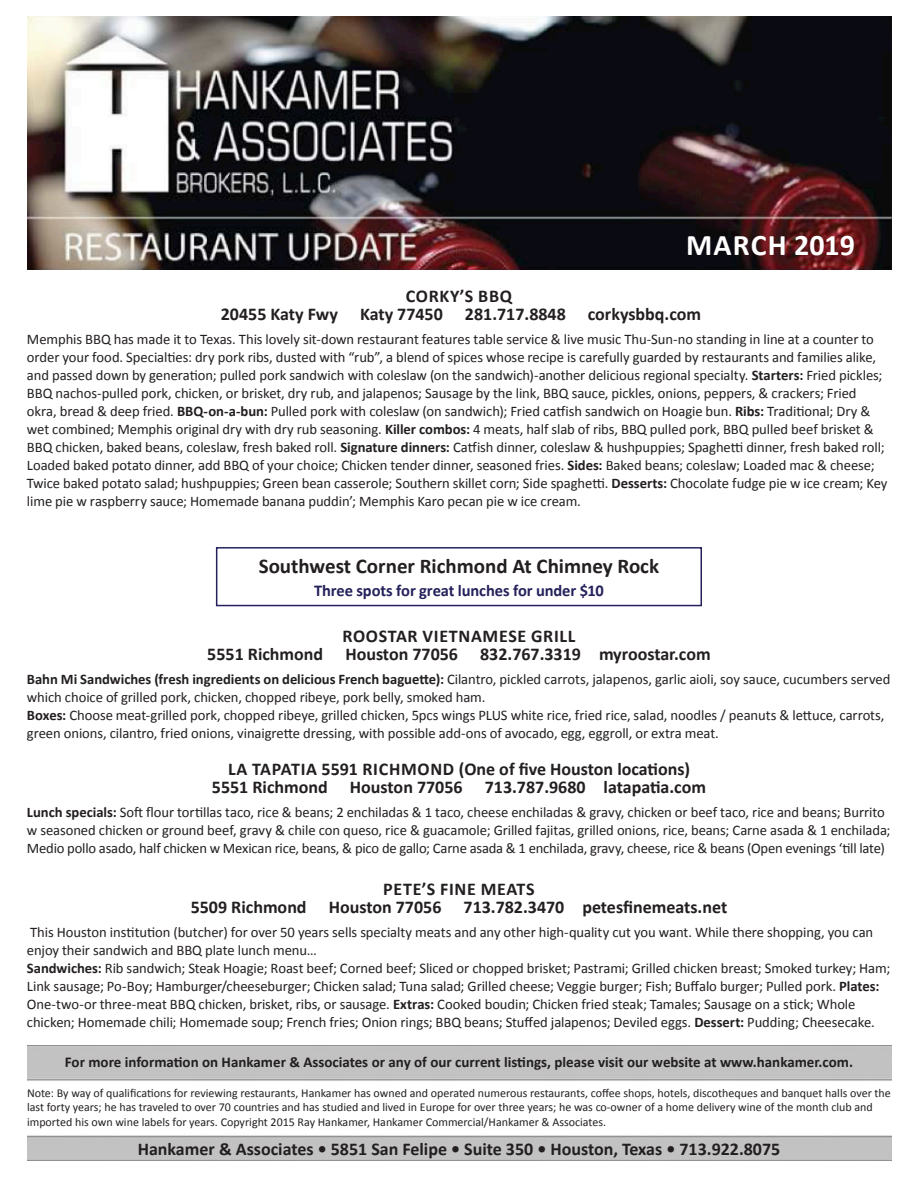
<style>
.page{position:relative;width:918px;height:1188px;background:#fff}
.page>*{position:absolute;margin:0;border:0;box-sizing:border-box;transform-origin:0 0}
.t1{font:700 30px "Calibri";letter-spacing:.03em;color:#fff}
.t2{font:700 21px "Calibri";color:#231f20}
.t3{font:700 18px "Calibri";color:#231f20}
.t4{font:700 18px "Calibri";letter-spacing:.04em;color:#231f20}
.t5{font:700 16.5px "Calibri";letter-spacing:-.01em;color:#25215c}
.t6{font:700 15px "Calibri";color:#231f20}
.t7{font:14.7px/18px "Calibri";letter-spacing:-.005em;color:#231f20}
.t8{font:12px/14.4px "Calibri";color:#231f20}
.s1{font-weight:700}
</style>
<div class="page">
<img style="left:27px;top:16px;width:864px;height:254px">
<div style="left:216px;top:547px;width:486px;height:59px;border:2px solid #25215c"></div>
<p class="t1" style="left:686px;top:224px;width:170px">MARCH 2019</p>
<p class="t4" style="left:406px;top:283px;width:108px">CORKY’S BBQ</p>
<p class="t3" style="left:221px;top:301px;width:482px">20455 Katy Fwy Katy 77450 281.717.8848 corkysbbq.com</p>
<p class="t7" style="left:27px;top:330px;width:862px">Memphis BBQ has made it to Texas. This lovely sit-down restaurant features table service &amp; live music Thu-Sun-no standing in line at a counter to order your food. Specialties: dry pork ribs, dusted with “rub”, a blend of spices whose recipe is carefully guarded by restaurants and families alike, and passed down by generation; pulled pork sandwich with coleslaw (on the sandwich)-another delicious regional specialty. <span class="s1">Starters:</span> Fried pickles; BBQ nachos-pulled pork, chicken, or brisket, dry rub, and jalapenos; Sausage by the link, BBQ sauce, pickles, onions, peppers, &amp; crackers; Fried okra, bread &amp; deep fried. <span class="s1">BBQ-on-a-bun:</span> Pulled pork with coleslaw (on sandwich); Fried catfish sandwich on Hoagie bun. <span class="s1">Ribs:</span> Traditional; Dry &amp; wet combined; Memphis original dry with dry rub seasoning. <span class="s1">Killer combos:</span> 4 meats, half slab of ribs, BBQ pulled pork, BBQ pulled beef brisket &amp; BBQ chicken, baked beans, coleslaw, fresh baked roll. <span class="s1">Signature dinners:</span> Catfish dinner, coleslaw &amp; hushpuppies; Spaghetti dinner, fresh baked roll; Loaded baked potato dinner, add BBQ of your choice; Chicken tender dinner, seasoned fries. <span class="s1">Sides:</span> Baked beans; coleslaw; Loaded mac &amp; cheese; Twice baked potato salad; hushpuppies; Green bean casserole; Southern skillet corn; Side spaghetti. <span class="s1">Desserts:</span> Chocolate fudge pie w ice cream; Key lime pie w raspberry sauce; Homemade banana puddin’; Memphis Karo pecan pie w ice cream.</p>
<p class="t2" style="left:259px;top:551px;width:402px">Southwest Corner Richmond At Chimney Rock</p>
<p class="t5" style="left:314px;top:579px;width:291px">Three spots for great lunches for under $10</p>
<p class="t4" style="left:342px;top:623px;width:235px">ROOSTAR VIETNAMESE GRILL</p>
<p class="t3" style="left:207px;top:641px;width:505px">5551 Richmond Houston 77056 832.767.3319 myroostar.com</p>
<p class="t7" style="left:27px;top:670px;width:865px"><span class="s1">Bahn Mi Sandwiches (fresh ingredients on delicious French baguette):</span> Cilantro, pickled carrots, jalapenos, garlic aioli, soy sauce, cucumbers served which choice of grilled pork, chicken, chopped ribeye, pork belly, smoked ham.</p>
<p class="t7" style="left:27px;top:706px;width:859px"><span class="s1">Boxes:</span> Choose meat-grilled pork, chopped ribeye, grilled chicken, 5pcs wings PLUS white rice, fried rice, salad, noodles / peanuts &amp; lettuce, carrots, green onions, cilantro, fried onions, vinaigrette dressing, with possible add-ons of avocado, egg, eggroll, or extra meat.</p>
<p class="t3" style="left:228px;top:757px;width:464px">LA TAPATIA 5591 RICHMOND (One of five Houston locations)</p>
<p class="t3" style="left:212px;top:775px;width:496px">5551 Richmond Houston 77056 713.787.9680 latapatia.com</p>
<p class="t7" style="left:27px;top:803px;width:865px"><span class="s1">Lunch specials:</span> Soft flour tortillas taco, rice &amp; beans; 2 enchiladas &amp; 1 taco, cheese enchiladas &amp; gravy, chicken or beef taco, rice and beans; Burrito w seasoned chicken or ground beef, gravy &amp; chile con queso, rice &amp; guacamole; Grilled fajitas, grilled onions, rice, beans; Carne asada &amp; 1 enchilada;<br>Medio pollo asado, half chicken w Mexican rice, beans, &amp; pico de gallo; Carne asada &amp; 1 enchilada, gravy, cheese, rice &amp; beans (Open evenings ‘till late)</p>
<p class="t4" style="left:383px;top:877px;width:153px">PETE’S FINE MEATS</p>
<p class="t3" style="left:191px;top:895px;width:538px">5509 Richmond Houston 77056 713.782.3470 petesfinemeats.net</p>
<p class="t7" style="left:27px;top:923px;width:848px">This Houston institution (butcher) for over 50 years sells specialty meats and any other high-quality cut you want. While there shopping, you can enjoy their sandwich and BBQ plate lunch menu…</p>
<p class="t7" style="left:27px;top:959px;width:865px"><span class="s1">Sandwiches:</span> Rib sandwich; Steak Hoagie; Roast beef; Corned beef; Sliced or chopped brisket; Pastrami; Grilled chicken breast; Smoked turkey; Ham;<br>Link sausage; Po-Boy; Hamburger/cheeseburger; Chicken salad; Tuna salad; Grilled cheese; Veggie burger; Fish; Buffalo burger; Pulled pork. <span class="s1">Plates:</span></p>
<p class="t7" style="left:27px;top:995px;width:849px">One-two-or three-meat BBQ chicken, brisket, ribs, or sausage. <span class="s1">Extras:</span> Cooked boudin; Chicken fried steak; Tamales; Sausage on a stick; Whole chicken; Homemade chili; Homemade soup; French fries; Onion rings; BBQ beans; Stuffed jalapenos; Deviled eggs. <span class="s1">Dessert:</span> Pudding; Cheesecake.</p>
<p class="t6" style="left:65px;top:1051px;width:790px">For more information on Hankamer &amp; Associates or any of our current listings, please visit our website at www.hankamer.com.</p>
<p class="t8" style="left:27px;top:1086px;width:865px">Note: By way of qualifications for reviewing restaurants, Hankamer has owned and operated numerous restaurants, coffee shops, hotels, discotheques and banquet halls over the last forty years; he has traveled to over 70 countries and has studied and lived in Europe for over three years; he was co-owner of a home delivery wine of the month club and imported his own wine labels for years. Copyright 2015 Ray Hankamer, Hankamer Commercial/Hankamer &amp; Associates.</p>
<p class="t3" style="left:138px;top:1136px;width:644px">Hankamer &amp; Associates • 5851 San Felipe • Suite 350 • Houston, Texas • 713.922.8075</p>
</div>
